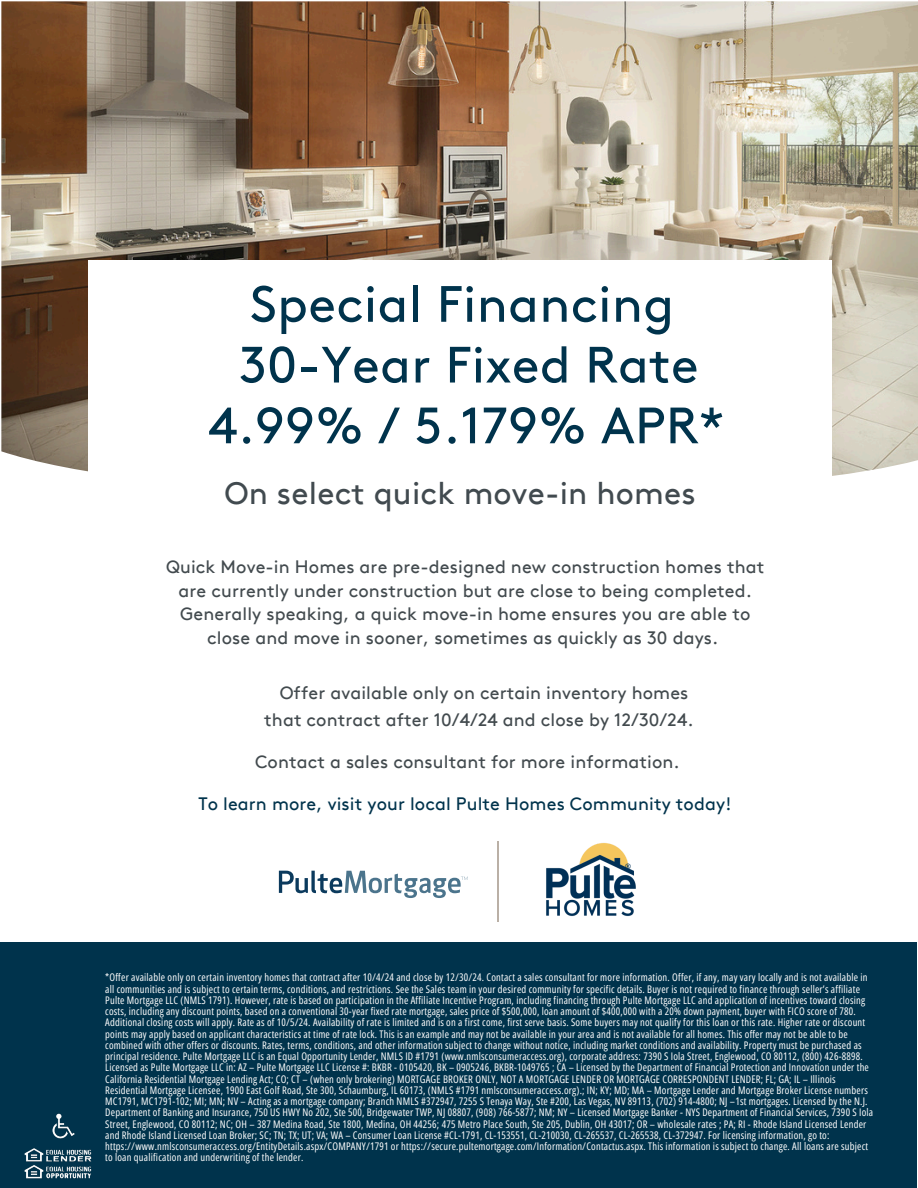
<style>
.page{position:relative;width:918px;height:1188px;background:#fff}
.page>*{position:absolute;margin:0;border:0;box-sizing:border-box;transform-origin:0 0}
.t1{font:51px/60.8px "Brown TT Regular Alt";letter-spacing:.005em;color:#00334c;text-align:center}
.t2{font:31.5px "Brown TT Regular Alt";letter-spacing:.005em;color:#414a4f}
.t3{font:18px/23.7px "Brown TT Regular Alt";letter-spacing:.005em;color:#424a4e;text-align:center}
.t4{font:18px "Brown TT Regular Alt";letter-spacing:.005em;color:#00334c}
.t5{font:10.5px/11.2px "Open Sans Condensed";letter-spacing:.02em;color:#fff}
.t6{font:7.8px "Brown TT Regular Alt";color:#003057}
</style>
<div class="page">
<div style="left:0;top:942px;width:916px;height:246px;background:#00334c"></div>
<img style="left:1px;top:1px;width:917px;height:475px">
<svg style="left:279px;top:871px;width:189px;height:27px"></svg>
<hr style="left:498px;top:842px;width:1px;height:80px;background:#bab0a6">
<div style="left:88px;top:260px;width:744px;height:237px;background:#fff"></div>
<img style="left:546px;top:843px;width:90px;height:73px">
<img style="left:24px;top:1113px;width:68px;height:66px">
<p class="t1" style="left:208px;top:279px;width:517px">Special Financing<br>30-Year Fixed Rate<br>4.99% / 5.179% APR*</p>
<p class="t2" style="left:224px;top:481px;width:473px">On select quick move-in homes</p>
<h3 class="t3" style="left:166px;top:557px;width:600px">Quick Move-in Homes are pre-designed new construction homes that are currently under construction but are close to being completed.<br>Generally speaking, a quick move-in home ensures you are able to close and move in sooner, sometimes as quickly as 30 days.</h3>
<h3 class="t3" style="left:264px;top:681px;width:431px;line-height:27px">Offer available only on certain inventory homes that contract after 10/4/24 and close by 12/30/24.</h3>
<h3 class="t3" style="left:255px;top:751px;width:426px">Contact a sales consultant for more information.</h3>
<p class="t4" style="left:198px;top:796px;width:535px">To learn more, visit your local Pulte Homes Community today!</p>
<h3 class="t6" style="left:625px;top:863px;width:8px">®</h3>
<p class="t5" style="left:105px;top:972px;width:769px">*Offer available only on certain inventory homes that contract after 10/4/24 and close by 12/30/24. Contact a sales consultant for more information. Offer, if any, may vary locally and is not available in all communities and is subject to certain terms, conditions, and restrictions. See the Sales team in your desired community for specific details. Buyer is not required to finance through seller’s affiliate Pulte Mortgage LLC (NMLS 1791). However, rate is based on participation in the Affiliate Incentive Program, including financing through Pulte Mortgage LLC and application of incentives toward closing costs, including any discount points, based on a conventional 30-year fixed rate mortgage, sales price of $500,000, loan amount of $400,000 with a 20% down payment, buyer with FICO score of 780.<br>Additional closing costs will apply. Rate as of 10/5/24. Availability of rate is limited and is on a first come, first serve basis. Some buyers may not qualify for this loan or this rate. Higher rate or discount points may apply based on applicant characteristics at time of rate lock. This is an example and may not be available in your area and is not available for all homes. This offer may not be able to be combined with other offers or discounts. Rates, terms, conditions, and other information subject to change without notice, including market conditions and availability. Property must be purchased as principal residence. Pulte Mortgage LLC is an Equal Opportunity Lender, NMLS ID #1791 (www.nmlsconsumeraccess.org), corporate address: 7390 S Iola Street, Englewood, CO 80112, (800) 426-8898.<br>Licensed as Pulte Mortgage LLC in: AZ – Pulte Mortgage LLC License #: BKBR - 0105420, BK – 0905246, BKBR-1049765 ; CA – Licensed by the Department of Financial Protection and Innovation under the California Residential Mortgage Lending Act; CO; CT – (when only brokering) MORTGAGE BROKER ONLY, NOT A MORTGAGE LENDER OR MORTGAGE CORRESPONDENT LENDER; FL; GA; IL – Illinois Residential Mortgage Licensee, 1900 East Golf Road, Ste 300, Schaumburg, IL 60173, (NMLS #1791 nmlsconsumeraccess.org).; IN; KY; MD; MA – Mortgage Lender and Mortgage Broker License numbers MC1791, MC1791-102; MI; MN; NV – Acting as a mortgage company; Branch NMLS #372947, 7255 S Tenaya Way, Ste #200, Las Vegas, NV 89113, (702) 914-4800; NJ –1st mortgages. Licensed by the N.J.<br>Department of Banking and Insurance, 750 US HWY No 202, Ste 500, Bridgewater TWP, NJ 08807, (908) 766-5877; NM; NY – Licensed Mortgage Banker - NYS Department of Financial Services, 7390 S Iola Street, Englewood, CO 80112; NC; OH – 387 Medina Road, Ste 1800, Medina, OH 44256; 475 Metro Place South, Ste 205, Dublin, OH 43017; OR – wholesale rates ; PA; RI - Rhode Island Licensed Lender and Rhode Island Licensed Loan Broker; SC; TN; TX; UT; VA; WA – Consumer Loan License #CL-1791, CL-153551, CL-210030, CL-265537, CL-265538, CL-372947. For licensing information, go to: https://www.nmlsconsumeraccess.org/EntityDetails.aspx/COMPANY/1791 or https://secure.pultemortgage.com/Information/Contactus.aspx. This information is subject to change. All loans are subject to loan qualification and underwriting of the lender.</p>
</div>
